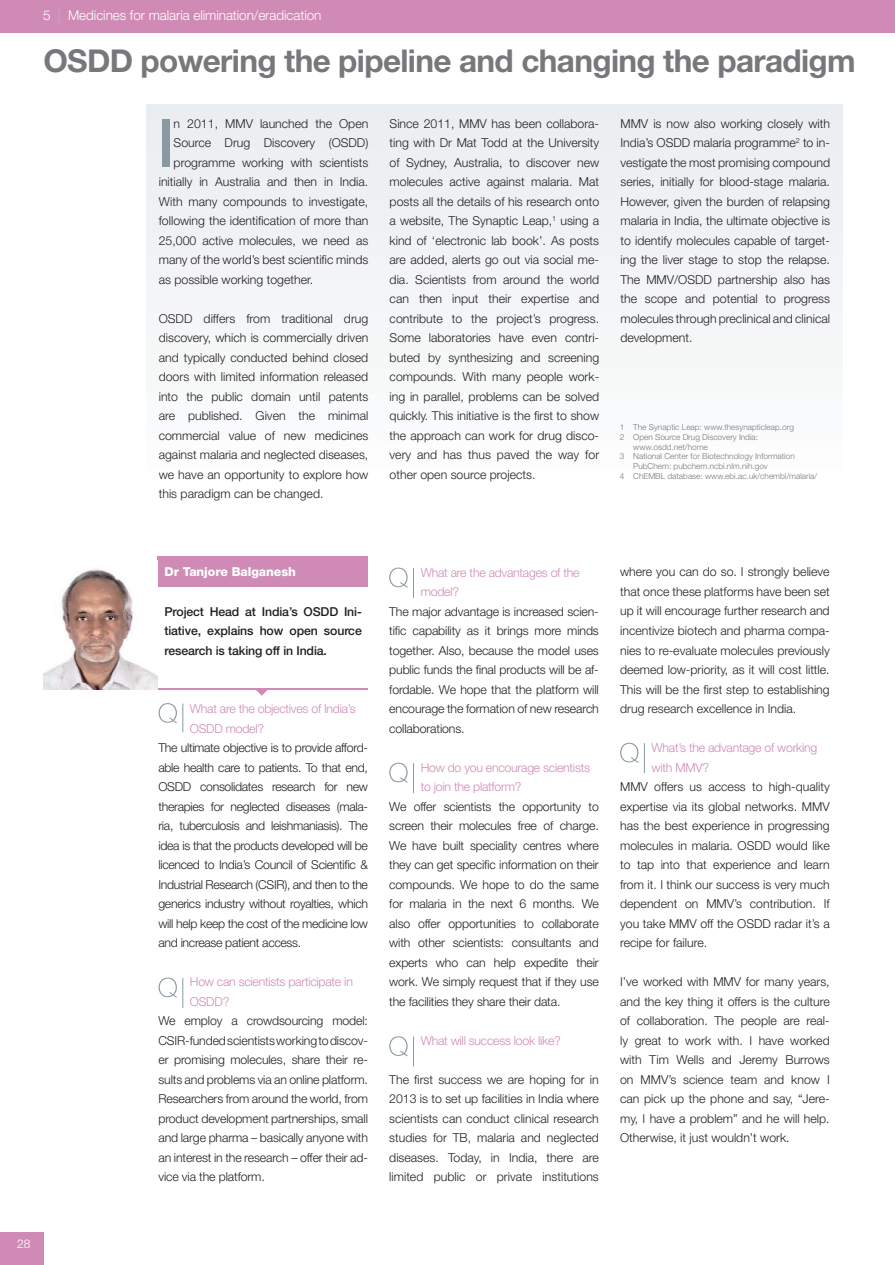
<style>
.page{position:relative;width:895px;height:1265px;background:#fff}
.page>*{position:absolute;margin:0;border:0;box-sizing:border-box;transform-origin:0 0}
.t1{font:500 condensed 66.9px "Helvetica Neue LT Std";color:#8b99a1}
.t2{font:700 31.5px "Helvetica Neue LT Std";letter-spacing:-.02em;color:#77787b}
.t3{font:300 13.5px "Helvetica Neue LT Std";letter-spacing:-.005em;color:#fff}
.t4{font:300 12.3px/19.5px "Helvetica Neue LT Std";color:#231f20;text-align:justify}
.t5{font:300 12.3px/19.5px "Helvetica Neue LT Std";letter-spacing:-.02em;color:#cf8bb5}
.t6{font:500 12.3px/19.5px "Helvetica Neue LT Std";letter-spacing:-.01em;color:#231f20;text-align:justify}
.t7{font:800 12.3px "Helvetica Neue LT Std";letter-spacing:-.005em;color:#fff}
.t8{font:300 12px "Helvetica Neue LT Std";color:#fff}
.t9{font:300 8.25px "Helvetica Neue LT Std";color:#77787b}
.s1{color:#c2b4d2}
</style>
<div class="page">
<div style="left:0;top:0;width:895px;height:32px;background:#cf8bb5"></div>
<div style="left:0;top:1232px;width:43px;height:32px;background:#cf8bb5"></div>
<div style="left:147px;top:104px;width:695px;height:382px;background:#f3f5f7"></div>
<hr style="left:155px;top:688px;width:213px;height:2px;background:#cf8bb5">
<svg style="left:256px;top:690px;width:12px;height:5px"></svg>
<div style="left:157px;top:556px;width:211px;height:30px;background:#cf8bb5"></div>
<img style="left:43px;top:569px;width:114px;height:121px">
<svg style="left:159px;top:703px;width:24px;height:29px"></svg>
<svg style="left:389px;top:1036px;width:19px;height:20px"></svg>
<hr style="left:413px;top:1036px;width:1px;height:30px;background:#8b99a1">
<svg style="left:159px;top:977px;width:24px;height:30px"></svg>
<svg style="left:389px;top:762px;width:19px;height:21px"></svg>
<hr style="left:413px;top:763px;width:1px;height:30px;background:#8b99a1">
<svg style="left:389px;top:567px;width:19px;height:21px"></svg>
<hr style="left:413px;top:568px;width:1px;height:30px;background:#8b99a1">
<svg style="left:620px;top:742px;width:18px;height:21px"></svg>
<hr style="left:644px;top:743px;width:1px;height:30px;background:#8b99a1">
<p class="t3" style="left:43px;top:11px;width:280px">5 <span class="s1">|</span> Medicines for malaria elimination/eradication</p>
<h2 class="t2" style="left:43px;top:49px;width:814px">OSDD powering the pipeline and changing the paradigm</h2>
<h1 class="t1" style="left:159px;top:119px;width:16px">I</h1>
<p class="t4" style="left:174px;top:115px;width:196px">n 2011, MMV launched the Open</p>
<p class="t4" style="left:174px;top:135px;width:196px">Source Drug Discovery (OSDD)</p>
<p class="t4" style="left:174px;top:154px;width:196px">programme working with scientists</p>
<p class="t4" style="left:159px;top:174px;width:211px">initially in Australia and then in India.</p>
<p class="t4" style="left:159px;top:193px;width:211px">With many compounds to investigate,</p>
<p class="t4" style="left:159px;top:213px;width:211px">following the identification of more than</p>
<p class="t4" style="left:159px;top:232px;width:211px">25,000 active molecules, we need as</p>
<p class="t4" style="left:159px;top:252px;width:211px">many of the world’s best scientific minds</p>
<p class="t4" style="left:159px;top:271px;width:156px">as possible working together.</p>
<p class="t4" style="left:159px;top:310px;width:211px">OSDD differs from traditional drug discovery, which is commercially driven and typically conducted behind closed doors with limited information released into the public domain until patents are published. Given the minimal commercial value of new medicines against malaria and neglected diseases, we have an opportunity to explore how this paradigm can be changed.</p>
<p class="t4" style="left:390px;top:115px;width:211px">Since 2011, MMV has been collabora&shy;ting with Dr Mat Todd at the University of Sydney, Australia, to discover new molecules active against malaria. Mat posts all the details of his research onto a website, The Synaptic Leap,<sup>1</sup> using a kind of ‘electronic lab book’. As posts are added, alerts go out via social me&shy;dia. Scientists from around the world can then input their expertise and contribute to the project’s progress.<br>Some laboratories have even contri&shy;buted by synthesizing and screening compounds. With many people work&shy;ing in parallel, problems can be solved quickly. This initiative is the first to show the approach can work for drug disco&shy;very and has thus paved the way for other open source projects.</p>
<p class="t4" style="left:620px;top:115px;width:211px">MMV is now also working closely with India’s OSDD malaria programme<sup>2</sup> to in&shy;vestigate the most promising compound series, initially for blood-stage malaria.<br>However, given the burden of relapsing malaria in India, the ultimate objective is to identify molecules capable of target&shy;ing the liver stage to stop the relapse.<br>The MMV/OSDD partnership also has the scope and potential to progress mole cules through preclinical and clinical development.</p>
<p class="t9" style="left:620px;top:424px;width:176px">1 The Synaptic Leap: www.thesynapticleap.org</p>
<p class="t9" style="left:620px;top:434px;width:140px">2 Open Source Drug Discovery India:</p>
<p class="t9" style="left:633px;top:443px;width:76px">www.osdd.net/home</p>
<p class="t9" style="left:620px;top:453px;width:177px">3 National Center for Biotechnology Information</p>
<p class="t9" style="left:633px;top:463px;width:136px">PubChem: pubchem.ncbi.nlm.nih.gov</p>
<p class="t9" style="left:620px;top:473px;width:199px">4 ChEMBL database: www.ebi.ac.uk/chembl/malaria/</p>
<p class="t8" style="left:17px;top:1239px;width:15px">28</p>
<p class="t7" style="left:164px;top:567px;width:133px">Dr Tanjore Balganesh</p>
<p class="t6" style="left:164px;top:603px;width:199px">Project Head at India’s OSDD Ini&shy;tiative, explains how open source research is taking off in India.</p>
<p class="t5" style="left:190px;top:700px;width:167px">What are the objectives of India’s<br>OSDD model?</p>
<p class="t4" style="left:158px;top:739px;width:211px">The ultimate objective is to provide afford&shy;able health care to patients. To that end, OSDD consolidates research for new therapies for neglected diseases (mala&shy;ria, tuberculosis and leishmaniasis). The idea is that the products developed will be licenced to India’s Council of Scientific &amp; Industrial Research (CSIR), and then to the generics industry without royalties, which will help keep the cost of the medicine low and increase patient access.</p>
<p class="t5" style="left:190px;top:973px;width:164px">How can scientists participate in<br>OSDD?</p>
<p class="t4" style="left:158px;top:1012px;width:211px">We employ a crowdsourcing model:<br>CSIR-funded scientists working to discov&shy;er promising molecules, share their re&shy;sults and problems via an online platform.<br>Researchers from around the world, from product development partnerships, small and large pharma – basically anyone with an interest in the research – offer their ad&shy;vice via the platform.</p>
<p class="t5" style="left:421px;top:564px;width:160px">What are the advantages of the model?</p>
<p class="t4" style="left:389px;top:603px;width:211px">The major advantage is increased scien&shy;tific capability as it brings more minds together. Also, because the model uses public funds the final products will be af&shy;fordable. We hope that the platform will encourage the formation of new research collaborations.</p>
<p class="t5" style="left:421px;top:759px;width:171px">How do you encourage scientists to join the platform?</p>
<p class="t4" style="left:389px;top:798px;width:211px">We offer scientists the opportunity to screen their molecules free of charge.<br>We have built speciality centres where they can get specific information on their compounds. We hope to do the same for malaria in the next 6 months. We also offer opportunities to collaborate with other scientists: consultants and experts who can help expedite their work. We simply request that if they use the facilities they share their data.</p>
<p class="t5" style="left:421px;top:1032px;width:142px">What will success look like?</p>
<p class="t4" style="left:389px;top:1071px;width:211px">The first success we are hoping for in 2013 is to set up facilities in India where scientists can conduct clinical research studies for TB, malaria and neglected diseases. Today, in India, there are limited public or private institutions</p>
<p class="t4" style="left:620px;top:564px;width:211px">where you can do so. I strongly believe that once these platforms have been set up it will encourage further research and incentivize biotech and pharma compa&shy;nies to re-evaluate molecules previously deemed low-priority, as it will cost little.<br>This will be the first step to establishing drug research excellence in India.</p>
<p class="t5" style="left:652px;top:739px;width:167px">What’s the advantage of working with MMV?</p>
<p class="t4" style="left:620px;top:778px;width:211px">MMV offers us access to high-quality expertise via its global networks. MMV has the best experience in progressing molecules in malaria. OSDD would like to tap into that experience and learn from it. I think our success is very much dependent on MMV’s contribution. If you take MMV off the OSDD radar it’s a recipe for failure.</p>
<p class="t4" style="left:620px;top:973px;width:211px">I’ve worked with MMV for many years, and the key thing it offers is the culture of collaboration. The people are real&shy;ly great to work with. I have worked with Tim Wells and Jeremy Burrows on MMV’s science team and know I can pick up the phone and say, “Jere&shy;my, I have a problem” and he will help.<br>Otherwise, it just wouldn’t work.</p>
</div>
